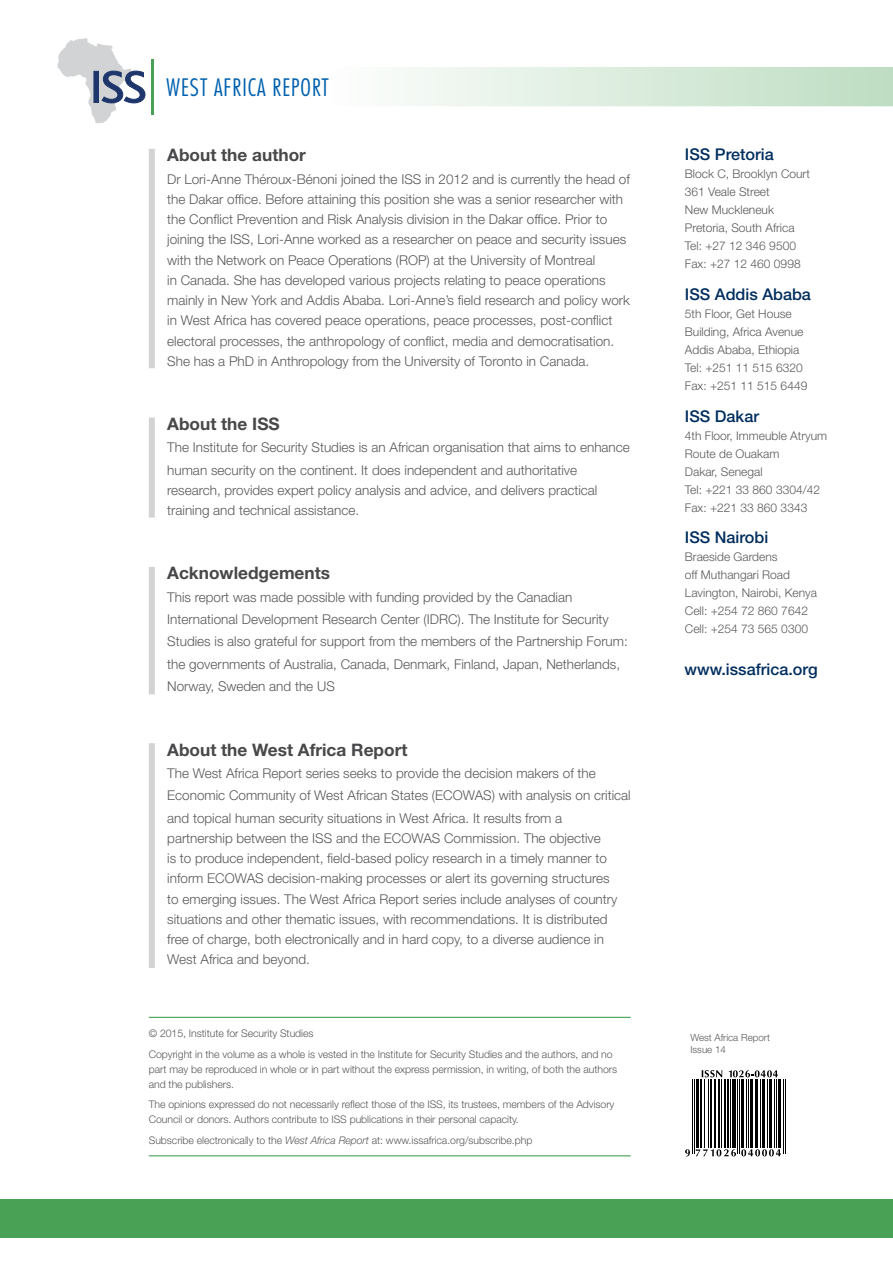
<style>
.page{position:relative;width:893px;height:1263px;background:#fff}
.page>*{position:absolute;margin:0;border:0;box-sizing:border-box;transform-origin:0 0}
.t1{font:300 condensed 23.4px "Futura Std";letter-spacing:.04em;color:#0061af}
.t2{font:700 17.25px "Helvetica Neue LT Std";color:#48484a}
.t3{font:500 16.2px "Helvetica Neue LT Std";color:#002e5e}
.t4{font:300 13.5px/20.2px "Helvetica Neue LT Std";color:#58595b}
.t5{font:300 12px/18px "Helvetica Neue LT Std";color:#58595b}
.t6{font:300 10.5px/15px "Helvetica Neue LT Std";letter-spacing:-.005em;color:#58595b}
.t7{font:300 9.9px/12px "Helvetica Neue LT Std";color:#58595b}
.s1{font-style:italic}
</style>
<div class="page">
<div style="left:0;top:1199px;width:893px;height:38px;background:#48a154"></div>
<div style="left:330px;top:67px;width:563px;height:39px;background:linear-gradient(to right,#fdfefd,#bdddc2)"></div>
<hr style="left:151px;top:59px;width:3px;height:56px;background:#48a154">
<svg style="left:57px;top:38px;width:89px;height:86px"></svg>
<div style="left:149px;top:149px;width:6px;height:219px;background:#d1d3d4"></div>
<div style="left:149px;top:417px;width:6px;height:101px;background:#d1d3d4"></div>
<div style="left:149px;top:567px;width:6px;height:127px;background:#d1d3d4"></div>
<div style="left:149px;top:743px;width:6px;height:225px;background:#d1d3d4"></div>
<hr style="left:692px;top:1079px;width:1px;height:75px;background:#000">
<hr style="left:694px;top:1079px;width:1px;height:75px;background:#000">
<hr style="left:696px;top:1079px;width:2px;height:69px;background:#000">
<hr style="left:700px;top:1079px;width:1px;height:69px;background:#000">
<hr style="left:704px;top:1079px;width:1px;height:69px;background:#000">
<hr style="left:708px;top:1079px;width:1px;height:69px;background:#000">
<hr style="left:710px;top:1079px;width:1px;height:69px;background:#000">
<hr style="left:714px;top:1079px;width:1px;height:69px;background:#000">
<hr style="left:719px;top:1079px;width:1px;height:69px;background:#000">
<hr style="left:722px;top:1079px;width:1px;height:69px;background:#000">
<hr style="left:724px;top:1079px;width:2px;height:69px;background:#000">
<hr style="left:727px;top:1079px;width:2px;height:69px;background:#000">
<hr style="left:730px;top:1079px;width:1px;height:69px;background:#000">
<hr style="left:732px;top:1079px;width:4px;height:69px;background:#000">
<hr style="left:737px;top:1079px;width:1px;height:75px;background:#000">
<hr style="left:739px;top:1079px;width:1px;height:75px;background:#000">
<hr style="left:741px;top:1079px;width:3px;height:69px;background:#000">
<hr style="left:746px;top:1079px;width:1px;height:69px;background:#000">
<hr style="left:748px;top:1079px;width:1px;height:69px;background:#000">
<hr style="left:750px;top:1079px;width:3px;height:69px;background:#000">
<hr style="left:755px;top:1079px;width:3px;height:69px;background:#000">
<hr style="left:760px;top:1079px;width:1px;height:69px;background:#000">
<hr style="left:762px;top:1079px;width:3px;height:69px;background:#000">
<hr style="left:767px;top:1079px;width:1px;height:69px;background:#000">
<hr style="left:769px;top:1079px;width:3px;height:69px;background:#000">
<hr style="left:774px;top:1079px;width:1px;height:69px;background:#000">
<hr style="left:776px;top:1079px;width:1px;height:69px;background:#000">
<hr style="left:778px;top:1079px;width:3px;height:69px;background:#000">
<hr style="left:783px;top:1079px;width:1px;height:75px;background:#000">
<hr style="left:785px;top:1079px;width:1px;height:75px;background:#000">
<svg style="left:685px;top:1149px;width:5px;height:7px"></svg>
<svg style="left:696px;top:1149px;width:85px;height:7px"></svg>
<svg style="left:702px;top:1070px;width:20px;height:7px"></svg>
<svg style="left:729px;top:1070px;width:49px;height:7px"></svg>
<hr style="left:149px;top:1017px;width:482px;height:1px;background:#48a154">
<hr style="left:149px;top:1155px;width:482px;height:1px;background:#48a154">
<h1 class="t1" style="left:166px;top:74px;width:164px">WEST AFRICA REPORT</h1>
<p class="t2" style="left:167px;top:144px;width:140px">About the author</p>
<p class="t4" style="left:167px;top:168px;width:464px">Dr Lori-Anne Théroux-Bénoni joined the ISS in 2012 and is currently the head of the Dakar office. Before attaining this position she was a senior researcher with the Conflict Prevention and Risk Analysis division in the Dakar office. Prior to joining the ISS, Lori-Anne worked as a researcher on peace and security issues with the Network on Peace Operations (ROP) at the University of Montreal<br>in Canada. She has developed various projects relating to peace operations mainly in New York and Addis Ababa. Lori-Anne’s field research and policy work in West Africa has covered peace operations, peace processes, post-conflict electoral processes, the anthropology of conflict, media and democratisation.<br>She has a PhD in Anthropology from the University of Toronto in Canada.</p>
<p class="t2" style="left:167px;top:413px;width:114px">About the ISS</p>
<p class="t4" style="left:167px;top:436px;width:464px;line-height:22.4px">The Institute for Security Studies is an African organisation that aims to enhance human security on the continent. It does independent and authoritative</p>
<p class="t4" style="left:167px;top:480px;width:432px">research, provides expert policy analysis and advice, and delivers practical training and technical assistance.</p>
<p class="t2" style="left:167px;top:562px;width:164px">Acknowledgements</p>
<p class="t4" style="left:167px;top:585px;width:462px;line-height:22.4px">This report was made possible with funding provided by the Canadian International Development Research Center (IDRC). The Institute for Security Studies is also grateful for support from the members of the Partnership Forum: the governments of Australia, Canada, Denmark, Finland, Japan, Netherlands, Norway, Sweden and the US</p>
<p class="t2" style="left:167px;top:739px;width:242px">About the West Africa Report</p>
<p class="t4" style="left:167px;top:762px;width:465px;line-height:22.4px">The West Africa Report series seeks to provide the decision makers of the<br>Economic Community of West African States (ECOWAS) with analysis on critical and topical human security situations in West Africa. It results from a</p>
<p class="t4" style="left:167px;top:828px;width:452px">partnership between the ISS and the ECOWAS Commission. The objective<br>is to produce independent, field-based policy research in a timely manner to inform ECOWAS decision-making processes or alert its governing structures to emerging issues. The West Africa Report series include analyses of country situations and other thematic issues, with recommendations. It is distributed free of charge, both electronically and in hard copy, to a diverse audience in West Africa and beyond.</p>
<p class="t6" style="left:149px;top:1023px;width:465px;line-height:20.5px">© 2015, Institute for Security Studies<br>Copyright in the volume as a whole is vested in the Institute for Security Studies and the authors, and no</p>
<p class="t6" style="left:149px;top:1061px;width:470px">part may be reproduced in whole or in part without the express permission, in writing, of both the authors and the publishers.</p>
<p class="t6" style="left:149px;top:1097px;width:467px">The opinions expressed do not necessarily reflect those of the ISS, its trustees, members of the Advisory<br>Council or donors. Authors contribute to ISS publications in their personal capacity.</p>
<p class="t6" style="left:149px;top:1132px;width:385px">Subscribe electronically to the <span class="s1">West Africa Report</span> at: www.issafrica.org/subscribe.php</p>
<p class="t3" style="left:685px;top:145px;width:90px">ISS Pretoria</p>
<p class="t5" style="left:685px;top:165px;width:126px">Block C, Brooklyn Court<br>361 Veale Street<br>New Muckleneuk<br>Pretoria, South Africa<br>Tel: +27 12 346 9500<br>Fax: +27 12 460 0998</p>
<p class="t3" style="left:685px;top:285px;width:128px">ISS Addis Ababa</p>
<p class="t5" style="left:685px;top:304px;width:124px">5th Floor, Get House<br>Building, Africa Avenue<br>Addis Ababa, Ethiopia<br>Tel: +251 11 515 6320<br>Fax: +251 11 515 6449</p>
<p class="t3" style="left:685px;top:406px;width:76px">ISS Dakar</p>
<p class="t5" style="left:685px;top:426px;width:144px">4th Floor, Immeuble Atryum<br>Route de Ouakam<br>Dakar, Senegal<br>Tel: +221 33 860 3304/42<br>Fax: +221 33 860 3343</p>
<p class="t3" style="left:685px;top:528px;width:85px">ISS Nairobi</p>
<p class="t5" style="left:685px;top:548px;width:134px">Braeside Gardens<br>off Muthangari Road<br>Lavington, Nairobi, Kenya<br>Cell: +254 72 860 7642<br>Cell: +254 73 565 0300</p>
<p class="t3" style="left:684px;top:660px;width:135px">www.issafrica.org</p>
<p class="t7" style="left:690px;top:1031px;width:81px">West Africa Report<br>Issue 14</p>
</div>
